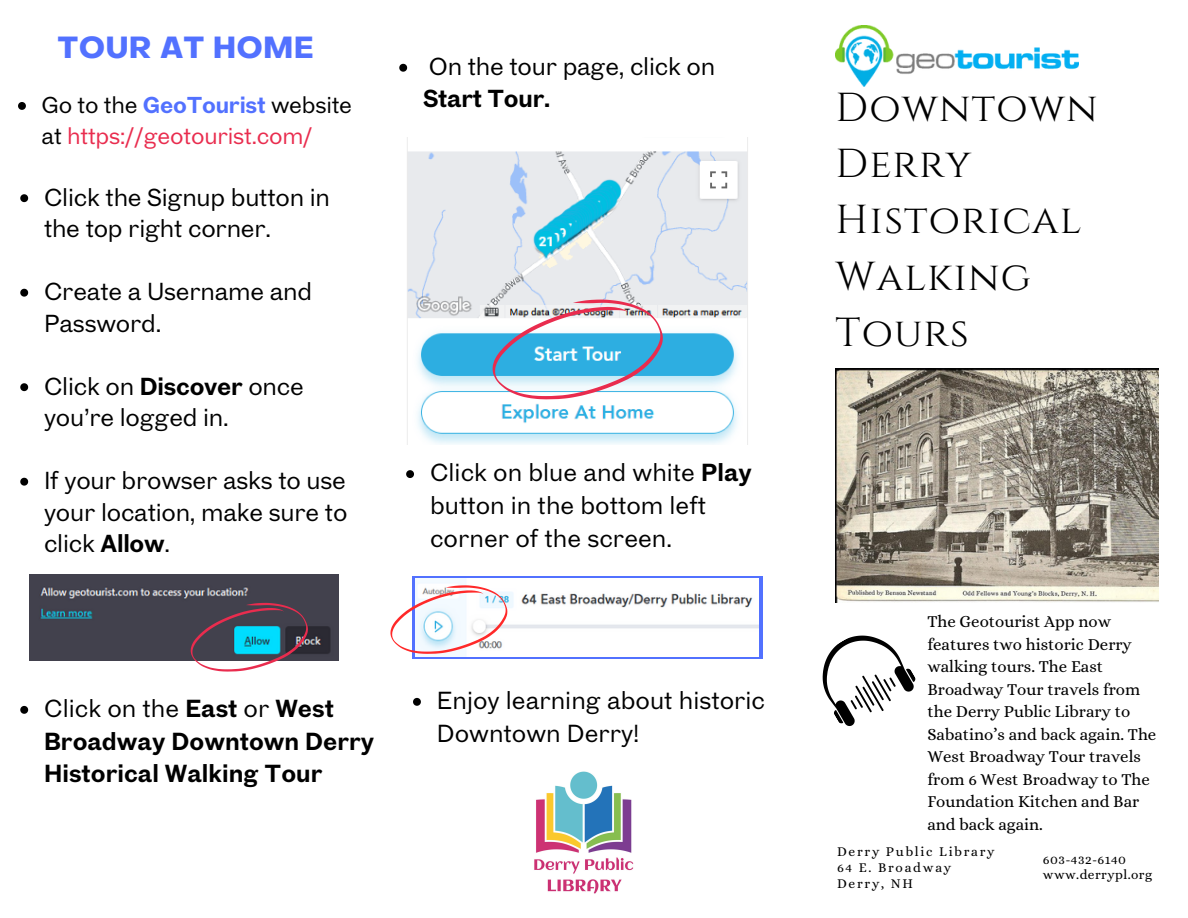
<style>
.page{position:relative;width:1188px;height:918px;background:#fff}
.page>*{position:absolute;margin:0;border:0;box-sizing:border-box;transform-origin:0 0}
.t1{font:40.35px/56.2px "Cinzel";letter-spacing:.03em;color:#000}
.t2{font:700 30px "Object Sans";letter-spacing:.03em;color:#5271ff}
.t3{font:23.25px/31.5px "Touvlo";letter-spacing:-.01em;color:#000}
.t4{font:700 23.25px/32.7px "Touvlo";color:#000}
.t5{font:21.75px "Touvlo";letter-spacing:-.01em;color:#e92c4e}
.t6{font:21.75px "Touvlo";letter-spacing:-.01em;color:#000}
.t7{font:16.8px/22.5px "Alice";color:#000}
.t8{font:13.5px "Alice";letter-spacing:.13em;color:#000}
.t9{font:13.5px "Alice";letter-spacing:.03em;color:#000}
.s1{font-weight:700;color:#5271ff}
.s2{color:#000}
.s3{font-weight:700}
.s4{font-weight:400}
</style>
<div class="page">
<img style="left:534px;top:771px;width:100px;height:123px">
<img style="left:836px;top:369px;width:323px;height:234px">
<svg style="left:822px;top:635px;width:94px;height:91px"></svg>
<img style="left:29px;top:575px;width:310px;height:85px">
<svg style="left:399px;top:64px;width:8px;height:8px"></svg>
<svg style="left:191px;top:603px;width:117px;height:68px;background:#5d6d7c"></svg>
<img style="left:407px;top:138px;width:341px;height:307px">
<svg style="left:493px;top:300px;width:170px;height:100px"></svg>
<svg style="left:412px;top:576px;width:351px;height:83px;fill:#5271ff"></svg>
<img style="left:416px;top:579px;width:343px;height:77px">
<svg style="left:390px;top:585px;width:117px;height:69px"></svg>
<svg style="left:18px;top:102px;width:8px;height:8px"></svg>
<svg style="left:20px;top:194px;width:8px;height:8px"></svg>
<svg style="left:20px;top:289px;width:8px;height:8px"></svg>
<svg style="left:20px;top:383px;width:8px;height:8px"></svg>
<svg style="left:20px;top:478px;width:8px;height:8px"></svg>
<svg style="left:20px;top:706px;width:8px;height:8px"></svg>
<svg style="left:406px;top:470px;width:8px;height:8px"></svg>
<svg style="left:413px;top:698px;width:8px;height:8px"></svg>
<img style="left:836px;top:25px;width:243px;height:61px">
<p class="t2" style="left:58px;top:35px;width:257px">TOUR AT HOME</p>
<p class="t3" style="left:429px;top:50px;width:288px">On the tour page, click on</p>
<p class="t6" style="left:42px;top:89px;width:312px">Go to the <span class="s1">GeoTourist</span> website</p>
<p class="t4" style="left:423px;top:81px;width:129px">Start Tour.</p>
<p class="t5" style="left:42px;top:119px;width:273px"><span class="s2">at</span> https://geotourist.com/</p>
<p class="t3" style="left:44px;top:180px;width:287px">Click the Signup button in the top right corner.</p>
<p class="t3" style="left:44px;top:275px;width:270px">Create a Username and<br>Password.</p>
<p class="t3" style="left:44px;top:369px;width:261px">Click on <span class="s3">Discover</span> once you’re logged in.</p>
<p class="t3" style="left:44px;top:464px;width:305px;text-align:justify">If your browser asks to use your location, make sure to click <span class="s3">Allow</span>.</p>
<h1 class="t4" style="left:44px;top:691px;width:332px"><span class="s4">Click on the</span> East <span class="s4">or</span> West<br>Broadway Downtown Derry<br>Historical Walking Tour</h1>
<h4 class="t3" style="left:430px;top:456px;width:323px;line-height:32.7px">Click on blue and white <span class="s3">Play </span>button in the bottom left corner of the screen.</h4>
<p class="t3" style="left:437px;top:683px;width:330px;line-height:32.7px">Enjoy learning about historic<br>Downtown Derry!</p>
<p class="t1" style="left:836px;top:81px;width:264px">Downtown<br>Derry<br>Historical<br>Walking<br>Tours</p>
<p class="t7" style="left:927px;top:610px;width:230px">The Geotourist App now features two historic Derry walking tours. The East<br>Broadway Tour travels from the Derry Public Library to<br>Sabatino’s and back again. The<br>West Broadway Tour travels from 6 West Broadway to The<br>Foundation Kitchen and Bar and back again.</p>
<p class="t8" style="left:837px;top:844px;width:159px">Derry Public Library</p>
<p class="t8" style="left:837px;top:860px;width:116px">64 E. Broadway</p>
<p class="t8" style="left:837px;top:875px;width:78px">Derry, NH</p>
<p class="t9" style="left:1043px;top:852px;width:85px">603-432-6140</p>
<p class="t9" style="left:1043px;top:866px;width:111px">www.derrypl.org</p>
</div>
